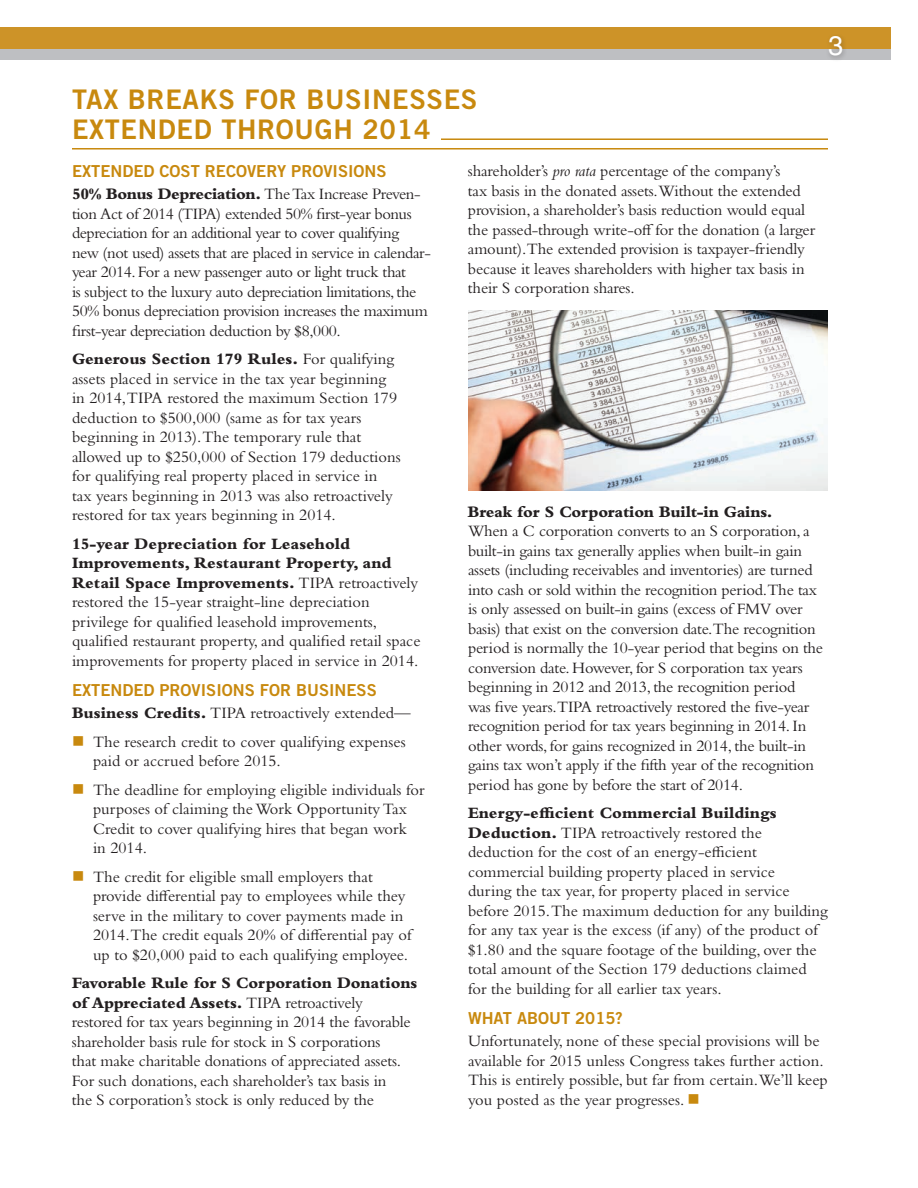
<style>
.page{position:relative;width:918px;height:1188px;background:#fff}
.page>*{position:absolute;margin:0;border:0;box-sizing:border-box;transform-origin:0 0}
.t1{font:27px/30px "Trade Gothic LT Std Bd 2";letter-spacing:.025em;color:#c8890e}
.t2{font:27px "Helvetica LT Std";color:#fff}
.t3{font:16.5px/19.5px "Bembo Std";letter-spacing:-.01em;color:#231f20}
.t4{font:16.5px "Trade Gothic LT Std Bd 2";color:#c8890e}
.t5{font:800 16.5px "Bembo Std";letter-spacing:-.015em;color:#231f20}
.s1{font-weight:800}
.s2{color:#c8890e}
.s3{font-style:italic}
</style>
<div class="page">
<div style="left:0;top:44px;width:890px;height:16px;background:#bebfc2"></div>
<div style="left:0;top:27px;width:890px;height:22px;background:#cd9328"></div>
<hr style="left:441px;top:138px;width:387px;height:2px;background:#c8890e">
<hr style="left:72px;top:148px;width:756px;height:2px;background:#c8890e">
<div style="left:826px;top:33px;width:22px;height:29px;background:#231f20;opacity:.3"></div>
<img style="left:468px;top:310px;width:360px;height:180px">
<h1 class="t1" style="left:72px;top:84px;width:407px">TAX BREAKS FOR BUSINESSES<br>EXTENDED THROUGH 2014</h1>
<h1 class="t2" style="left:828px;top:30px;width:17px">3</h1>
<p class="t4" style="left:72px;top:161px;width:316px">EXTENDED COST RECOVERY PROVISIONS</p>
<p class="t3" style="left:72px;top:184px;width:360px"><span class="s1">50% Bonus Depreciation.</span> The Tax Increase Preven&shy;tion Act of 2014 (TIPA) extended 50% first-year bonus depreciation for an additional year to cover qualifying<br>new (not used) assets that are placed in service in calendar&shy;year 2014. For a new passenger auto or light truck that<br>is subject to the luxury auto depreciation limitations, the 50% bonus depreciation provision increases the maximum first-year depreciation deduction by $8,000.</p>
<p class="t3" style="left:72px;top:349px;width:330px"><span class="s1">Generous Section 179 Rules.</span> For qualifying assets placed in service in the tax year beginning in 2014,TIPA restored the maximum Section 179 deduction to $500,000 (same as for tax years beginning in 2013).The temporary rule that allowed up to $250,000 of Section 179 deductions for qualifying real property placed in service in tax years beginning in 2013 was also retroactively restored for tax years beginning in 2014.</p>
<p class="t3" style="left:72px;top:534px;width:350px"><span class="s1">15-year Depreciation for Leasehold Improvements, Restaurant Property, and Retail Space Improvements.</span> TIPA retroactively restored the 15-year straight-line depreciation privilege for qualified leasehold improvements, qualified restaurant property, and qualified retail space improvements for property placed in service in 2014.</p>
<p class="t4" style="left:72px;top:680px;width:306px">EXTENDED PROVISIONS FOR BUSINESS</p>
<p class="t3" style="left:72px;top:703px;width:340px"><span class="s1">Business Credits.</span> TIPA retroactively extended—</p>
<p class="t3" style="left:93px;top:732px;width:314px;text-indent:-21px"><span class="s2">■</span> The research credit to cover qualifying expenses paid or accrued before 2015.</p>
<p class="t3" style="left:93px;top:780px;width:333px;text-indent:-21px"><span class="s2">■</span> The deadline for employing eligible individuals for purposes of claiming the Work Opportunity Tax Credit to cover qualifying hires that began work<br>in 2014.</p>
<p class="t3" style="left:93px;top:867px;width:320px;text-indent:-21px"><span class="s2">■</span> The credit for eligible small employers that provide differential pay to employees while they serve in the military to cover payments made in 2014.The credit equals 20% of differential pay of up to $20,000 paid to each qualifying employee.</p>
<p class="t3" style="left:72px;top:973px;width:347px"><span class="s1">Favorable Rule for S Corporation Donations of Appreciated Assets.</span> TIPA retroactively restored for tax years beginning in 2014 the favorable shareholder basis rule for stock in S corporations<br>that make charitable donations of appreciated assets.<br>For such donations, each shareholder’s tax basis in<br>the S corporation’s stock is only reduced by the</p>
<p class="t3" style="left:468px;top:161px;width:349px">shareholder’s <span class="s3">pro rata</span> percentage of the company’s<br>tax basis in the donated assets.Without the extended provision, a shareholder’s basis reduction would equal the passed-through write-off for the donation (a larger amount).The extended provision is taxpayer-friendly because it leaves shareholders with higher tax basis in their S corporation shares.</p>
<p class="t5" style="left:468px;top:502px;width:306px">Break for S Corporation Built-in Gains.</p>
<p class="t3" style="left:468px;top:521px;width:357px">When a C corporation converts to an S corporation, a built-in gains tax generally applies when built-in gain assets (including receivables and inventories) are turned into cash or sold within the recognition period.The tax is only assessed on built-in gains (excess of FMV over basis) that exist on the conversion date.The recognition period is normally the 10-year period that begins on the conversion date. However, for S corporation tax years beginning in 2012 and 2013, the recognition period<br>was five years.TIPA retroactively restored the five-year recognition period for tax years beginning in 2014. In other words, for gains recognized in 2014, the built-in gains tax won’t apply if the fifth year of the recognition period has gone by before the start of 2014.</p>
<p class="t3" style="left:468px;top:803px;width:361px"><span class="s1">Energy-efficient Commercial Buildings Deduction.</span> TIPA retroactively restored the deduction for the cost of an energy-efficient commercial building property placed in service<br>during the tax year, for property placed in service before 2015.The maximum deduction for any building for any tax year is the excess (if any) of the product of $1.80 and the square footage of the building, over the total amount of the Section 179 deductions claimed for the building for all earlier tax years.</p>
<p class="t4" style="left:468px;top:1008px;width:156px">WHAT ABOUT 2015?</p>
<p class="t3" style="left:468px;top:1031px;width:361px">Unfortunately, none of these special provisions will be available for 2015 unless Congress takes further action.<br>This is entirely possible, but far from certain.We’ll keep you posted as the year progresses. <span class="s2">■</span></p>
</div>
